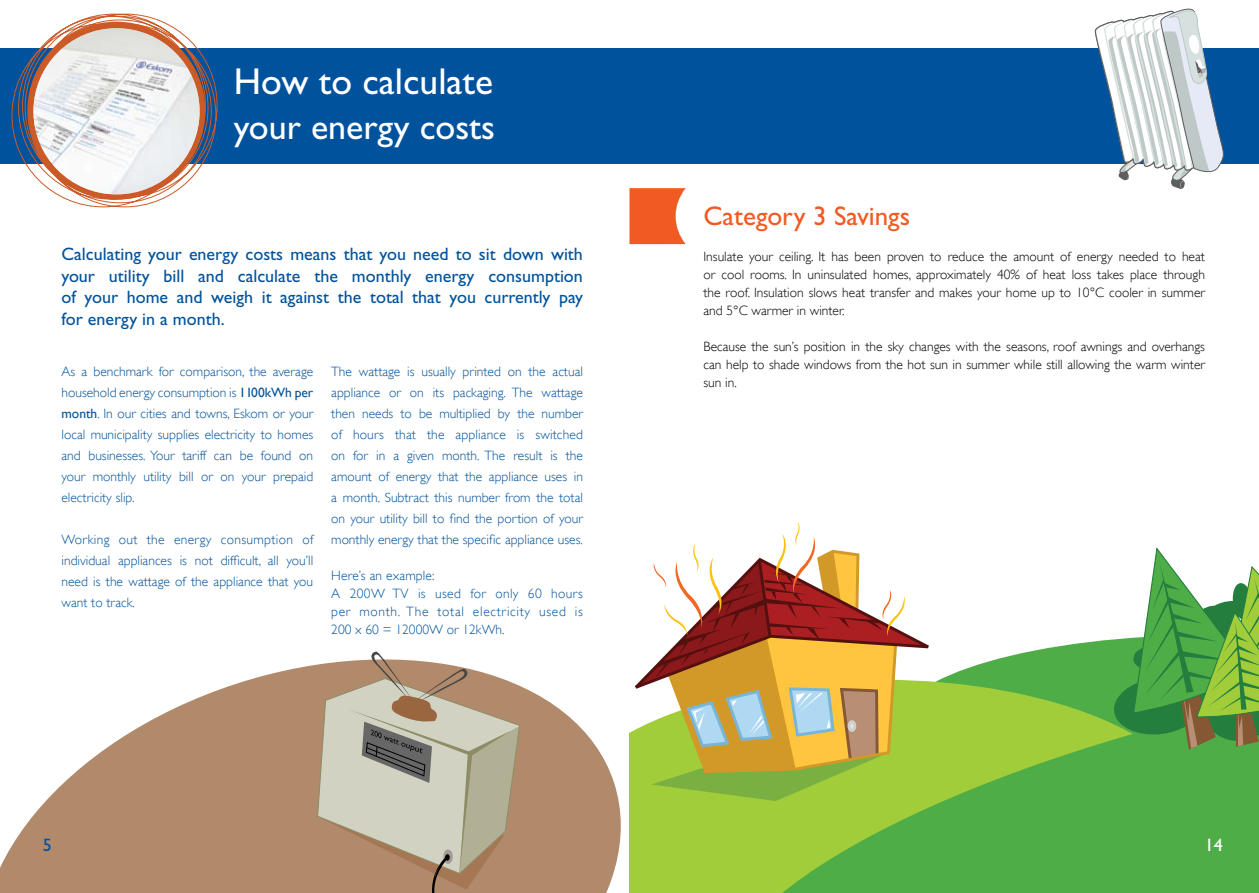
<style>
.page{position:relative;width:1259px;height:893px;background:#fff}
.page>*{position:absolute;margin:0;border:0;box-sizing:border-box;transform-origin:0 0}
.t1{font:37.5px "Gill Sans Std";color:#fff}
.t2{font:36px "Gill Sans Std";color:#fff}
.t3{font:27px "Gill Sans Std";color:#f15a22}
.t4{font:18px/21.6px "Gill Sans Std";color:#00529c;text-align:justify}
.t5{font:18px "Gill Sans Std";color:#fff}
.t6{font:300 13.5px/21px "Gill Sans";color:#00529c;text-align:justify}
.t7{font:300 13.5px/18px "Gill Sans";color:#000;text-align:justify}
.t8{font:300 13.5px/18px "Gill Sans";letter-spacing:.025em;color:#00529c}
.s1{font-weight:400}
</style>
<div class="page">
<div style="left:0;top:48px;width:1259px;height:115px;background:#00529c"></div>
<div style="left:637px;top:801px;width:67px;height:92px;background:#a1cd3a"></div>
<svg style="left:704px;top:663px;width:555px;height:230px;background:#68b644"></svg>
<svg style="left:982px;top:547px;width:277px;height:238px"></svg>
<svg style="left:637px;top:521px;width:305px;height:280px"></svg>
<svg style="left:1094px;top:8px;width:131px;height:181px"></svg>
<svg style="left:11px;top:13px;width:207px;height:195px"></svg>
<img style="left:33px;top:28px;width:167px;height:166px;border-radius:83px">
<svg style="left:629px;top:188px;width:56px;height:56px;background:#f26d3c"></svg>
<svg style="left:0;top:664px;width:637px;height:229px;fill:#b1896b"></svg>
<svg style="left:317px;top:651px;width:203px;height:242px;background:#bbac97"></svg>
<h1 class="t1" style="left:234px;top:60px;width:261px">How to calculate</h1>
<h2 class="t2" style="left:234px;top:106px;width:263px">your energy costs</h2>
<h3 class="t4" style="left:62px;top:243px;width:523px">Calculating your energy costs means that you need to sit down with your utility bill and calculate the monthly energy consumption of your home and weigh it against the total that you currently pay for energy in a month.</h3>
<p class="t6" style="left:62px;top:361px;width:253px">As a benchmark for comparison, the average household energy consumption is <span class="s1">1100kWh per month</span>. In our cities and towns, Eskom or your local municipality supplies electricity to homes and businesses. Your tariff can be found on your monthly utility bill or on your prepaid electricity slip.</p>
<p class="t6" style="left:62px;top:529px;width:253px">Working out the energy consumption of individual appliances is not difficult, all you’ll need is the wattage of the appliance that you want to track.</p>
<p class="t6" style="left:331px;top:361px;width:253px">The wattage is usually printed on the actual appliance or on its packaging. The wattage then needs to be multiplied by the number of hours that the appliance is switched on for in a given month. The result is the amount of energy that the appliance uses in a month. Subtract this number from the total on your utility bill to find the portion of your monthly energy that the specific appliance uses.</p>
<p class="t8" style="left:331px;top:566px;width:253px">Here’s an example:<br>A 200W TV is used for only 60 hours per month. The total electricity used is<br>200 x 60 = 12000W or 12kWh.</p>
<h3 class="t4" style="left:43px;top:834px;width:11px">5</h3>
<h3 class="t3" style="left:703px;top:200px;width:208px">Category 3 Savings</h3>
<p class="t7" style="left:703px;top:247px;width:503px">Insulate your ceiling. It has been proven to reduce the amount of energy needed to heat or cool rooms. In uninsulated homes, approximately 40% of heat loss takes place through the roof. Insulation slows heat transfer and makes your home up to 10°C cooler in summer and 5°C warmer in winter.</p>
<p class="t7" style="left:703px;top:337px;width:503px">Because the sun’s position in the sky changes with the seasons, roof awnings and overhangs can help to shade windows from the hot sun in summer while still allowing the warm winter sun in.</p>
<h3 class="t5" style="left:1205px;top:835px;width:19px">14</h3>
</div>
